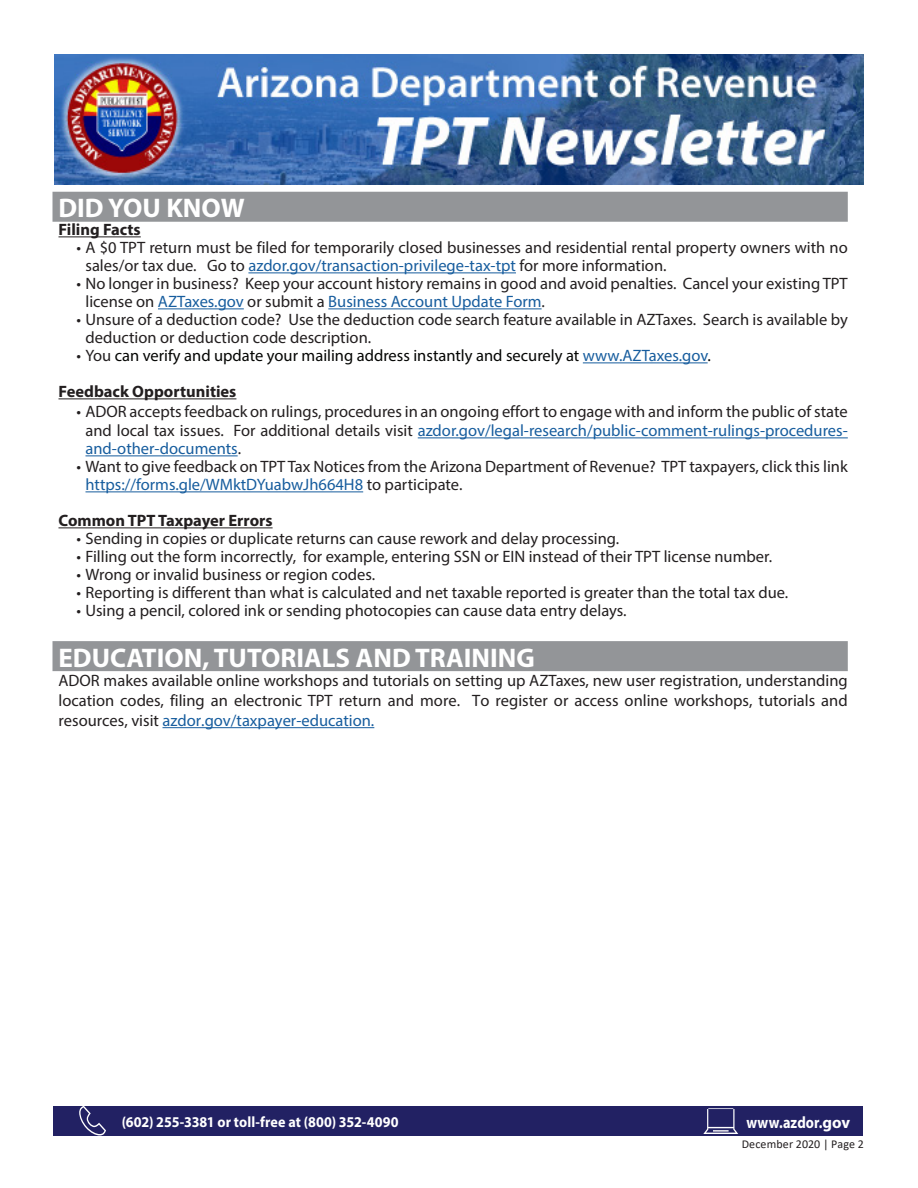
<style>
.page{position:relative;width:918px;height:1188px;background:#fff}
.page>*{position:absolute;margin:0;border:0;box-sizing:border-box;transform-origin:0 0}
.Headers{font:700 27px "Myriad Pro";color:#fff}
.t1{font:16.5px/18px "Myriad Pro";color:#231f20}
.t2{font:16.5px "Myriad Pro";color:#040503}
.t3{font:700 16.5px "Myriad Pro";color:#231f20}
.t4{font:16.5px "Myriad Pro";color:#175d9e}
.t5{font:700 16.5px "Myriad Pro";letter-spacing:.005em;color:#fff;scale:.86 1}
.t6{font:700 15px "Myriad Pro";letter-spacing:.005em;color:#fff;scale:.94 1}
.t7{font:12px "Calibri";letter-spacing:.01em;color:#231f20}
.s1{color:#175d9e}
.s2{color:#231f20}
</style>
<div class="page">
<img style="left:54px;top:54px;width:810px;height:131px">
<div style="left:53px;top:1106px;width:810px;height:30px;background:#222163"></div>
<svg style="left:703px;top:1108px;width:35px;height:26px"></svg>
<svg style="left:79px;top:1106px;width:27px;height:29px"></svg>
<div style="left:52px;top:192px;width:796px;height:30px;background:#939598"></div>
<hr style="left:58px;top:236px;width:83px;height:1px;background:#231f20">
<hr style="left:248px;top:272px;width:268px;height:1px;background:#175d9e">
<hr style="left:158px;top:308px;width:86px;height:1px;background:#175d9e">
<hr style="left:328px;top:308px;width:214px;height:1px;background:#175d9e">
<hr style="left:583px;top:362px;width:125px;height:1px;background:#175d9e">
<hr style="left:58px;top:398px;width:178px;height:1px;background:#231f20">
<hr style="left:418px;top:437px;width:430px;height:1px;background:#175d9e">
<hr style="left:86px;top:455px;width:152px;height:1px;background:#175d9e">
<hr style="left:86px;top:491px;width:277px;height:1px;background:#175d9e">
<hr style="left:58px;top:527px;width:215px;height:1px;background:#231f20">
<div style="left:52px;top:641px;width:796px;height:30px;background:#939598"></div>
<hr style="left:162px;top:727px;width:212px;height:1px;background:#175d9e">
<p class="Headers" style="left:58px;top:191px;width:188px">DID YOU KNOW</p>
<p class="t3" style="left:58px;top:219px;width:84px">Filing Facts</p>
<p class="t1" style="left:86px;top:238px;width:764px;text-indent:-9px">• A $0 TPT return must be filed for temporarily closed businesses and residential rental property owners with no sales/or tax due. Go to <span class="s1">azdor.gov/transaction-privilege-tax-tpt</span> for more information.</p>
<p class="t1" style="left:86px;top:274px;width:764px;text-indent:-9px">• No longer in business? Keep your account history remains in good and avoid penalties. Cancel your existing TPT license on <span class="s1">AZTaxes.gov</span> or submit a <span class="s1">Business Account Update Form</span>.</p>
<p class="t1" style="left:86px;top:310px;width:764px;text-indent:-9px">• Unsure of a deduction code? Use the deduction code search feature available in AZTaxes. Search is available by deduction or deduction code description.</p>
<p class="t2" style="left:76px;top:346px;width:636px"><span class="s2">• You</span> can verify and update your mailing address instantly and securely at <span class="s1">www.AZTaxes.gov</span>.</p>
<p class="t3" style="left:58px;top:381px;width:179px">Feedback Opportunities</p>
<p class="t1" style="left:76px;top:401px;width:773px;line-height:19.5px;text-align:center">• ADOR accepts feedback on rulings, procedures in an ongoing effort to engage with and inform the public of state and local tax issues. For additional details visit <span class="s1">azdor.gov/legal-research/public-comment-rulings-procedures-</span></p>
<p class="t4" style="left:86px;top:439px;width:157px">and-other-documents<span class="s2">.</span></p>
<p class="t1" style="left:86px;top:457px;width:764px;text-indent:-9px">• Want to give feedback on TPT Tax Notices from the Arizona Department of Revenue? TPT taxpayers, click this link <span class="s1">https://forms.gle/WMktDYuabwJh664H8</span> to participate.</p>
<p class="t3" style="left:58px;top:510px;width:216px">Common TPT Taxpayer Errors</p>
<p class="t1" style="left:76px;top:529px;width:544px">• Sending in copies or duplicate returns can cause rework and delay processing.</p>
<p class="t1" style="left:76px;top:547px;width:697px">• Filling out the form incorrectly, for example, entering SSN or EIN instead of their TPT license number.</p>
<p class="t1" style="left:76px;top:565px;width:300px">• Wrong or invalid business or region codes.</p>
<p class="t1" style="left:76px;top:583px;width:713px">• Reporting is different than what is calculated and net taxable reported is greater than the total tax due.</p>
<p class="t1" style="left:76px;top:601px;width:552px">• Using a pencil, colored ink or sending photocopies can cause data entry delays.</p>
<p class="Headers" style="left:58px;top:640px;width:478px">EDUCATION, TUTORIALS AND TRAINING</p>
<p class="t1" style="left:58px;top:671px;width:791px;line-height:19.8px;text-align:justify">ADOR makes available online workshops and tutorials on setting up AZTaxes, new user registration, understanding location codes, filing an electronic TPT return and more. To register or access online workshops, tutorials and resources, visit <span class="s1">azdor.gov/taxpayer-education.</span></p>
<p class="t6" style="left:122px;top:1112px;width:296px">(602) 255-3381 or toll-free at (800) 352-4090</p>
<p class="t5" style="left:746px;top:1112px;width:122px">www.azdor.gov</p>
<p class="t7" style="left:742px;top:1135px;width:124px">December 2020 | Page 2</p>
</div>
